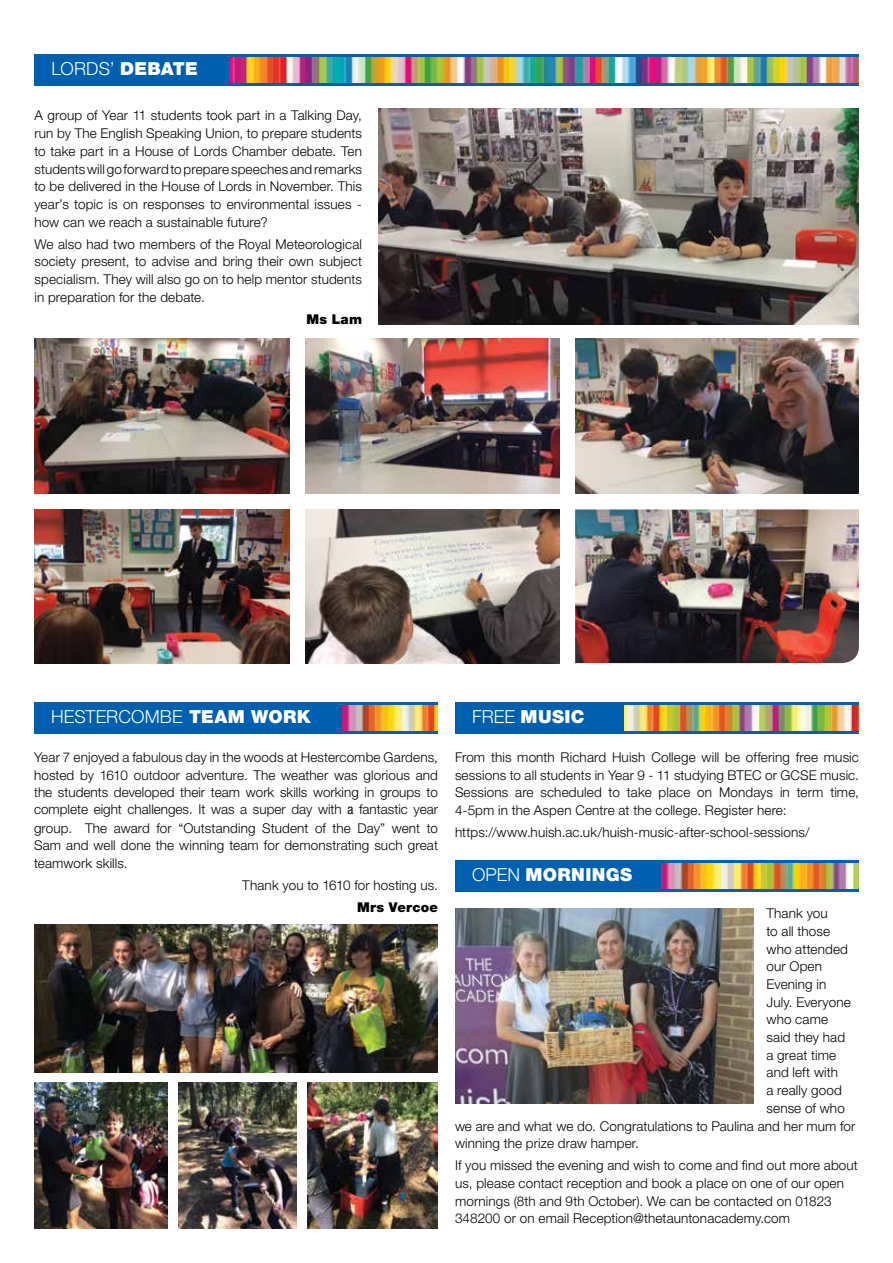
<style>
.page{position:relative;width:893px;height:1263px;background:#fff}
.page>*{position:absolute;margin:0;border:0;box-sizing:border-box;transform-origin:0 0}
.t1{font:300 18px "Helvetica Neue LT Std";letter-spacing:.01em;color:#fff}
.t2{font:900 18px "Helvetica Neue LT Std";letter-spacing:.025em;color:#fff}
.t3{font:300 13.5px/17.7px "Helvetica Neue LT Std";letter-spacing:.01em;color:#000;text-align:justify}
.t4{font:900 13.5px "Helvetica Neue LT Std";letter-spacing:.015em;color:#000}
.s1{font-weight:900}
.s2{font-weight:300}
.s3{font-weight:400;font-stretch:condensed}
</style>
<div class="page">
<img style="left:34px;top:338px;width:256px;height:156px">
<img style="left:34px;top:509px;width:256px;height:154px">
<img style="left:305px;top:338px;width:254px;height:156px">
<img style="left:305px;top:509px;width:254px;height:154px">
<img style="left:575px;top:338px;width:284px;height:156px">
<img style="left:575px;top:509px;width:284px;height:154px">
<img style="left:378px;top:108px;width:481px;height:216px">
<img style="left:34px;top:1082px;width:134px;height:147px">
<img style="left:34px;top:924px;width:404px;height:149px">
<img style="left:179px;top:1082px;width:117px;height:147px">
<img style="left:307px;top:1082px;width:131px;height:147px">
<img style="left:455px;top:908px;width:299px;height:195px">
<div style="left:34px;top:54px;width:825px;height:32px;background:#005fae"></div>
<img style="left:230px;top:57px;width:629px;height:26px">
<div style="left:34px;top:702px;width:404px;height:32px;background:#005fae"></div>
<img style="left:343px;top:705px;width:95px;height:26px">
<div style="left:455px;top:702px;width:404px;height:32px;background:#005fae"></div>
<img style="left:625px;top:705px;width:234px;height:26px">
<div style="left:455px;top:860px;width:404px;height:32px;background:#005fae"></div>
<img style="left:661px;top:863px;width:198px;height:25px">
<h1 class="t1" style="left:51px;top:58px;width:148px">LORDS’ <span class="s1">DEBATE</span></h1>
<p class="t3" style="left:34px;top:106px;width:329px">A group of Year 11 students took part in a Talking Day, run by The English Speaking Union, to prepare students to take part in a House of Lords Chamber debate. Ten students will go forward to prepare speeches and remarks to be delivered in the House of Lords in November. This year’s topic is on responses to environmental issues - how can we reach a sustainable future?</p>
<p class="t3" style="left:34px;top:235px;width:329px">We also had two members of the Royal Meteorological society present, to advise and bring their own subject specialism. They will also go on to help mentor students in preparation for the debate.</p>
<p class="t4" style="left:306px;top:311px;width:57px">Ms Lam</p>
<h1 class="t1" style="left:51px;top:706px;width:261px">HESTERCOMBE <span class="s1">TEAM WORK</span></h1>
<h1 class="t2" style="left:472px;top:706px;width:114px"><span class="s2">FREE</span> MUSIC</h1>
<p class="t3" style="left:34px;top:748px;width:405px">Year 7 enjoyed a fabulous day in the woods at Hestercombe Gardens, hosted by 1610 outdoor adventure. The weather was glorious and the students developed their team work skills working in groups to complete eight challenges. It was a super day with <span class="s3">a</span> fantastic year</p>
<p class="t3" style="left:34px;top:819px;width:405px">group. The award for “Outstanding Student of the Day” went to Sam and well done the winning team for demonstrating such great teamwork skills.</p>
<p class="t3" style="left:242px;top:876px;width:197px">Thank you to 1610 for hosting us.</p>
<p class="t4" style="left:357px;top:899px;width:82px">Mrs Vercoe</p>
<p class="t3" style="left:455px;top:748px;width:405px">From this month Richard Huish College will be offering free music sessions to all students in Year 9 - 11 studying BTEC or GCSE music.<br>Sessions are scheduled to take place on Mondays in term time, 4-5pm in the Aspen Centre at the college. Register here:</p>
<p class="t3" style="left:455px;top:823px;width:356px">https://www.huish.ac.uk/huish-music-after-school-sessions/</p>
<h1 class="t2" style="left:472px;top:864px;width:162px"><span class="s2">OPEN</span> MORNINGS</h1>
<p class="t3" style="left:766px;top:904px;width:63px">Thank you</p>
<p class="t3" style="left:766px;top:922px;width:65px">to all those</p>
<p class="t3" style="left:766px;top:939px;width:83px">who attended</p>
<p class="t3" style="left:766px;top:957px;width:57px">our Open</p>
<p class="t3" style="left:766px;top:975px;width:61px">Evening in</p>
<p class="t3" style="left:766px;top:993px;width:86px">July. Everyone</p>
<p class="t3" style="left:766px;top:1010px;width:63px">who came</p>
<p class="t3" style="left:766px;top:1028px;width:80px">said they had</p>
<p class="t3" style="left:766px;top:1046px;width:71px">a great time</p>
<p class="t3" style="left:766px;top:1063px;width:73px">and left with</p>
<p class="t3" style="left:766px;top:1081px;width:77px">a really good</p>
<p class="t3" style="left:766px;top:1099px;width:80px">sense of who</p>
<p class="t3" style="left:455px;top:1116px;width:402px">we are and what we do. Congratulations to Paulina and her mum for</p>
<p class="t3" style="left:455px;top:1134px;width:185px">winning the prize draw hamper.</p>
<p class="t3" style="left:455px;top:1156px;width:404px;text-align:left">If you missed the evening and wish to come and find out more about us, please contact reception and book a place on one of our open mornings (8th and 9th October). We can be contacted on 01823<br>348200 or on email Reception@thetauntonacademy.com</p>
</div>
